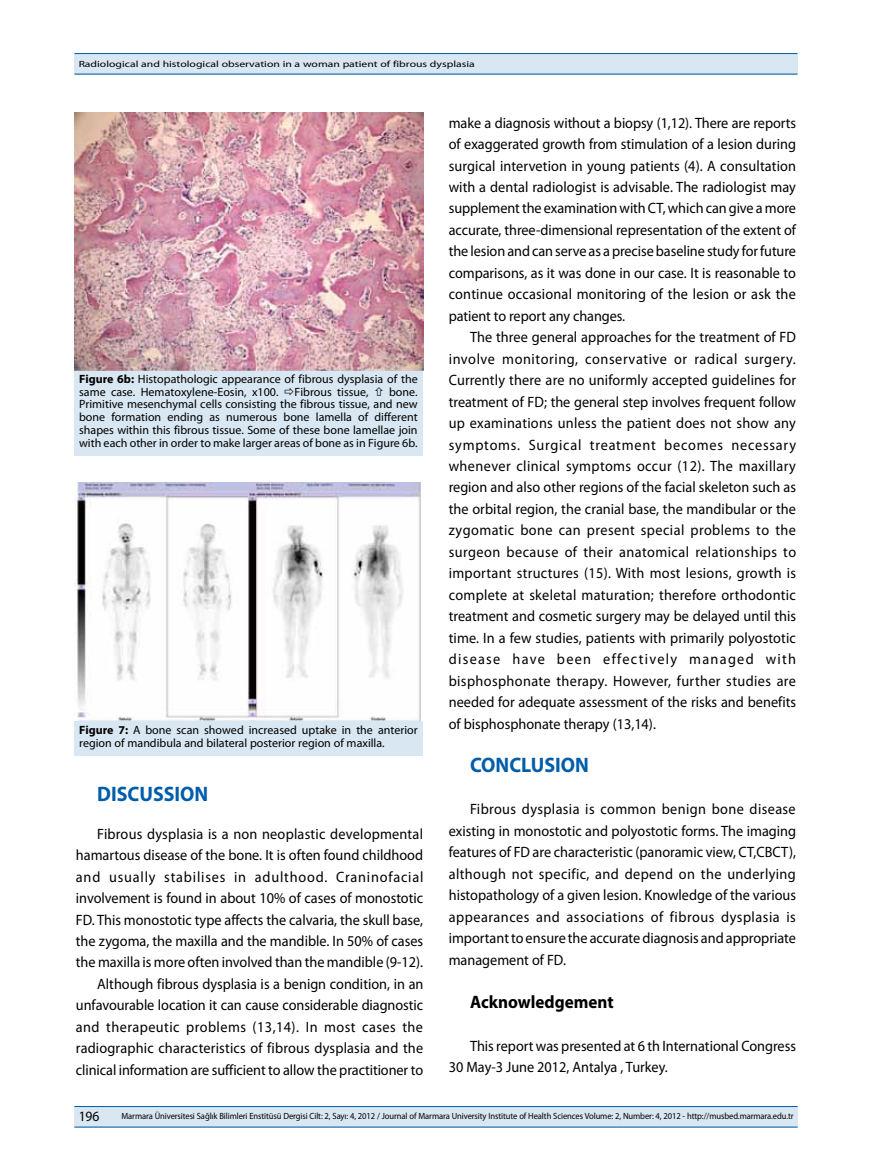
<style>
.page{position:relative;width:872px;height:1170px;background:#fff}
.page>*{position:absolute;margin:0;border:0;box-sizing:border-box;transform-origin:0 0}
.t1{font:700 21px "Myriad Pro";color:#005daa;scale:.95 1}
.t2{font:700 18px "Myriad Pro";color:#000;scale:.95 1}
.t3{font:15px/21.5px "Myriad Pro";color:#000;text-align:justify;scale:.95 1}
.t4{font:14.25px "Myriad Pro";color:#000;scale:.95 1}
.t5{font:12px/12.8px "Myriad Pro";color:#000}
.t6{font:9px "Myriad Pro";letter-spacing:-.01em;color:#000;scale:.95 1}
.t7{font:9px "Myriad Pro";letter-spacing:-.01em;color:#000;scale:1.3 1}
.s1{font-weight:700}
</style>
<div class="page">
<div style="left:74px;top:53px;width:723px;height:21px;background:#d9e7f2"></div>
<hr style="left:74px;top:74px;width:723px;height:1px;background:#005daa">
<hr style="left:74px;top:53px;width:723px;height:1px;background:#005daa">
<div style="left:74px;top:1106px;width:723px;height:21px;background:#d9e7f2"></div>
<hr style="left:74px;top:1126px;width:723px;height:1px;background:#005daa">
<hr style="left:74px;top:1106px;width:723px;height:1px;background:#005daa">
<div style="left:74px;top:720px;width:349px;height:35px;background:#d9e7f2"></div>
<img style="left:74px;top:482px;width:347px;height:238px">
<div style="left:74px;top:370px;width:349px;height:85px;background:#d9e7f2"></div>
<img style="left:74px;top:113px;width:349px;height:257px">
<p class="t7" style="left:79px;top:59px;width:306px">Radiological and histological observation in a woman patient of fibrous dysplasia</p>
<p class="t5" style="left:79px;top:372px;width:340px"><span class="s1">Figure 6b:</span> Histopathologic appearance of fibrous dysplasia of the same case. Hematoxylene-Eosin, x100.</p>
<p class="t5" style="left:79px;top:385px;width:340px;text-align:justify;text-indent:310px">bone.<br>Primitive mesenchymal cells consisting the fibrous tissue, and new bone formation ending as numerous bone lamella of different shapes within this fibrous tissue. Some of these bone lamellae join with each other in order to make larger areas of bone as in Figure 6b.</p>
<p class="t5" style="left:294px;top:385px;width:76px">Fibrous tissue,</p>
<p class="t5" style="left:79px;top:722px;width:340px;line-height:13.5px"><span class="s1">Figure 7:</span> A bone scan showed increased uptake in the anterior region of mandibula and bilateral posterior region of maxilla.</p>
<h1 class="t1" style="left:97px;top:779px;width:118px">DISCUSSION</h1>
<p class="t3" style="left:76px;top:822px;width:367px;text-align:right">Fibrous dysplasia is a non neoplastic developmental hamartous disease of the bone. It is often found childhood and usually stabilises in adulthood. Craninofacial involvement is found in about 10% of cases of monostotic FD. This monostotic type affects the calvaria, the skull base, the zygoma, the maxilla and the mandible. In 50% of cases the maxilla is more often involved than the mandible (9-12).<br>Although fibrous dysplasia is a benign condition, in an unfavourable location it can cause considerable diagnostic and therapeutic problems (13,14). In most cases the radiographic characteristics of fibrous dysplasia and the clinical information are sufficient to allow the practitioner to</p>
<p class="t3" style="left:449px;top:112px;width:367px">make a diagnosis without a biopsy (1,12). There are reports of exaggerated growth from stimulation of a lesion during surgical intervetion in young patients (4). A consultation with a dental radiologist is advisable. The radiologist may supplement the examination with CT, which can give a more accurate, three-dimensional representation of the extent of the lesion and can serve as a precise baseline study for future comparisons, as it was done in our case. It is reasonable to continue occasional monitoring of the lesion or ask the patient to report any changes.</p>
<p class="t3" style="left:449px;top:326px;width:367px;text-indent:21px">The three general approaches for the treatment of FD involve monitoring, conservative or radical surgery.<br>Currently there are no uniformly accepted guidelines for treatment of FD; the general step involves frequent follow up examinations unless the patient does not show any symptoms. Surgical treatment becomes necessary whenever clinical symptoms occur (12). The maxillary region and also other regions of the facial skeleton such as the orbital region, the cranial base, the mandibular or the zygomatic bone can present special problems to the surgeon because of their anatomical relationships to important structures (15). With most lesions, growth is complete at skeletal maturation; therefore orthodontic treatment and cosmetic surgery may be delayed until this time. In a few studies, patients with primarily polyostotic disease have been effectively managed with bisphosphonate therapy. However, further studies are needed for adequate assessment of the risks and benefits of bisphosphonate therapy (13,14).</p>
<h1 class="t1" style="left:470px;top:750px;width:127px">CONCLUSION</h1>
<p class="t3" style="left:449px;top:798px;width:367px;text-indent:21px">Fibrous dysplasia is common benign bone disease existing in monostotic and polyostotic forms. The imaging features of FD are characteristic (panoramic view, CT,CBCT), although not specific, and depend on the underlying histopathology of a given lesion. Knowledge of the various appearances and associations of fibrous dysplasia is important to ensure the accurate diagnosis and appropriate management of FD.</p>
<p class="t2" style="left:470px;top:989px;width:153px">Acknowledgement</p>
<p class="t3" style="left:449px;top:1034px;width:367px;text-indent:21px">This report was presented at 6 th International Congress<br>30 May-3 June 2012, Antalya , Turkey.</p>
<p class="t4" style="left:79px;top:1107px;width:23px">196</p>
<p class="t6" style="left:121px;top:1110px;width:709px">Marmara Üniversitesi Sağlık Bilimleri Enstitüsü Dergisi Cilt: 2, Sayı: 4, 2012 / Journal of Marmara University Institute of Health Sciences Volume: 2, Number: 4, 2012 - http://musbed.marmara.edu.tr</p>
</div>
